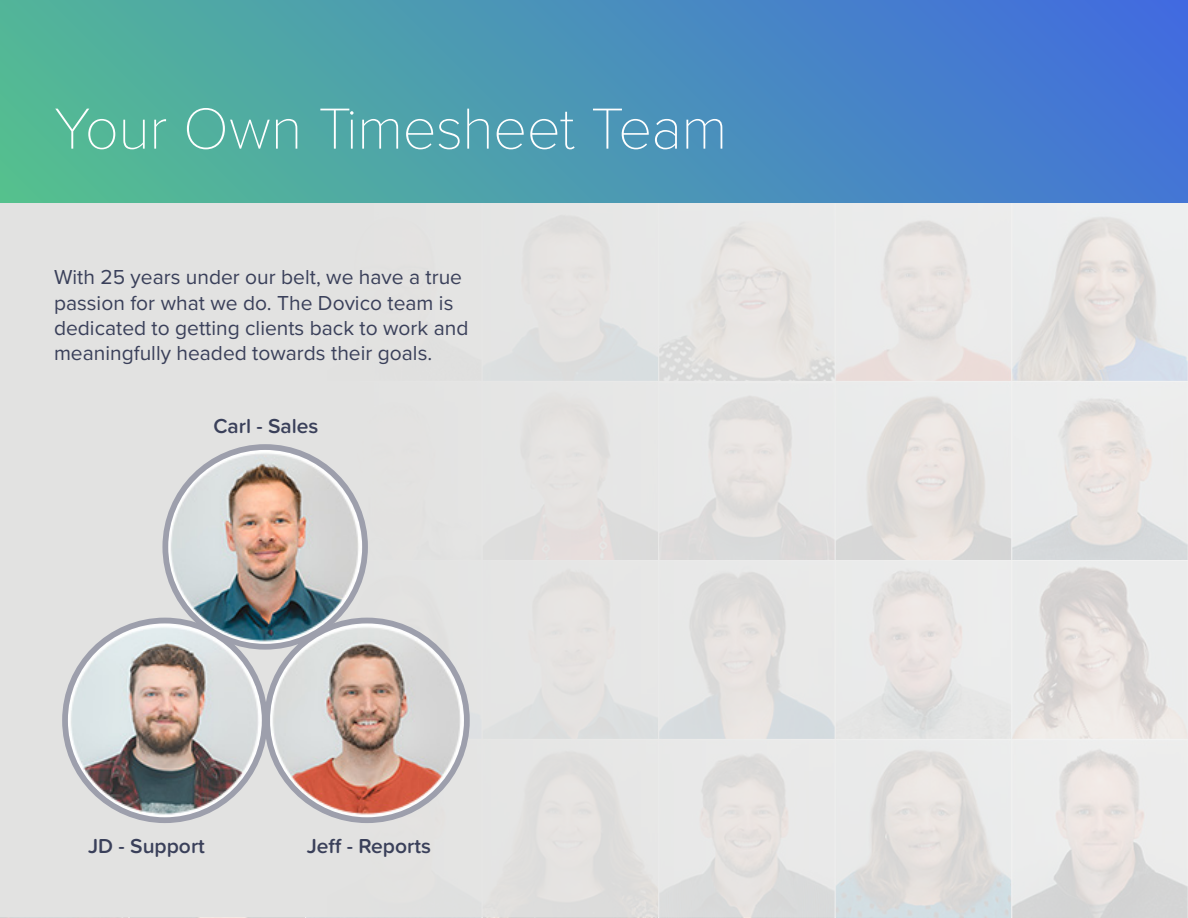
<style>
.page{position:relative;width:1188px;height:918px;background:#fff}
.page>*{position:absolute;margin:0;border:0;box-sizing:border-box;transform-origin:0 0}
.t1{font:100 60px "Proxima Nova T";letter-spacing:-.015em;color:#fff}
.t2{font:21px/25.2px "Proxima Nova";color:#3a405a}
.t3{font:600 21px "Proxima Soft";color:#3a405a}
</style>
<div class="page">
<div style="left:0;top:201px;width:1188px;height:716px;background:#e2e2e1"></div>
<img style="left:65px;top:621px;width:200px;height:199px;border-radius:100px">
<div style="left:62px;top:618px;width:206px;height:205px;border:6px solid #9d9fac;border-radius:50%"></div>
<img style="left:267px;top:621px;width:200px;height:199px;border-radius:100px">
<div style="left:264px;top:618px;width:206px;height:205px;border:6px solid #9d9fac;border-radius:50%"></div>
<img style="left:165px;top:447px;width:200px;height:200px;border-radius:100px">
<div style="left:162px;top:444px;width:206px;height:206px;border:6px solid #9d9fac;border-radius:50%"></div>
<div style="left:0;top:0;width:1188px;height:202px;background:linear-gradient(to right,#54bb93,#4270db)"></div>
<p class="t1" style="left:54px;top:84px;width:675px">Your Own Timesheet Team</p>
<p class="t2" style="left:54px;top:264px;width:416px">With 25 years under our belt, we have a true passion for what we do. The Dovico team is dedicated to getting clients back to work and meaningfully headed towards their goals.</p>
<p class="t3" style="left:213px;top:410px;width:107px">Carl - Sales</p>
<p class="t3" style="left:88px;top:830px;width:118px">JD - Support</p>
<p class="t3" style="left:307px;top:830px;width:126px">Jeff - Reports</p>
</div>
